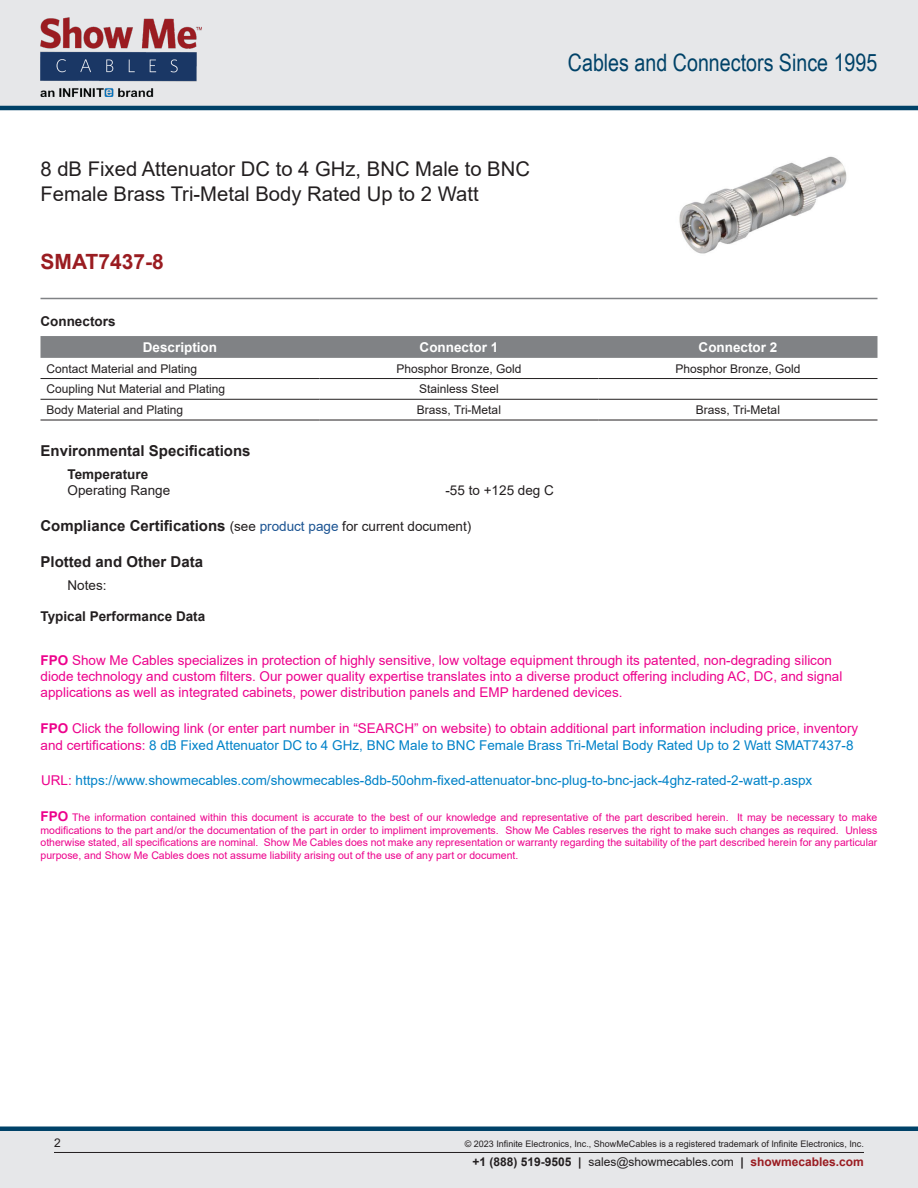
<style>
.page{position:relative;width:918px;height:1188px;background:#fff}
.page>*{position:absolute;margin:0;border:0;box-sizing:border-box;transform-origin:0 0}
.t1{font:24px "Arial Narrow";color:#004268}
.Branded_Part_No{font:700 21px "Arial";color:#9a1c21}
.Web_Description_Para{font:20.25px/24.3px "Arial";color:#231f20}
.Head1_for_Compliance{font:700 15px "Arial";color:#231f20}
.Head1{font:700 15px "Arial";color:#231f20}
.Web_Description_Para-2{font:13.5px/16.2px "Arial";color:#ed028c}
.Web_Description_Para-3{font:13.5px "Arial";color:#0082c8}
.Head2{font:700 13.5px "Arial";color:#231f20}
.Table_Header{font:700 13.5px "Arial";color:#fff}
.Specs_Para{font:13.5px "Arial";color:#231f20}
.Head2_after_Head1{font:700 13.5px "Arial";color:#231f20}
.Specs_Notes_Para{font:13.5px "Arial";color:#231f20}
.Table_Body_Left{font:12px "Arial";color:#231f20}
.Table_Body{font:12px "Arial";color:#231f20}
.t2{font:10.5px/12.6px "Arial";color:#ed028c;text-align:justify}
.Copyright_disclaimer{font:9px "Arial";color:#231f20}
.s1{font-weight:400;font-size:13.5px}
.s2{font-weight:400;font-size:13.5px;color:#1a5392}
.s3{font-weight:700}
.s4{color:#0082c8}
.s5{color:#ed028c}
.s6{font-weight:700;font-size:13.5px}
.s7{font-weight:700;color:#9a1c21}
</style>
<div class="page">
<div style="left:0;top:1131px;width:918px;height:57px;background:#e6e7e9"></div>
<div style="left:0;top:1126px;width:918px;height:5px;background:#004268"></div>
<div style="left:0;top:0;width:918px;height:108px;background:#e6e7e9"></div>
<hr style="left:0;top:106px;width:918px;height:4px;background:#004268">
<img style="left:40px;top:18px;width:162px;height:79px">
<hr style="left:54px;top:1152px;width:810px;height:1px;background:#231f20">
<hr style="left:40px;top:298px;width:838px;height:1px;background:#808285">
<img style="left:679px;top:156px;width:168px;height:98px">
<div style="left:40px;top:336px;width:838px;height:22px;background:#808285"></div>
<hr style="left:40px;top:378px;width:280px;height:1px;background:#231f20">
<hr style="left:320px;top:378px;width:278px;height:1px;background:#231f20">
<hr style="left:598px;top:378px;width:280px;height:1px;background:#231f20">
<hr style="left:40px;top:399px;width:280px;height:1px;background:#231f20">
<hr style="left:320px;top:399px;width:278px;height:1px;background:#231f20">
<hr style="left:598px;top:399px;width:280px;height:1px;background:#231f20">
<hr style="left:40px;top:420px;width:280px;height:1px;background:#231f20">
<hr style="left:320px;top:420px;width:278px;height:1px;background:#231f20">
<hr style="left:598px;top:420px;width:280px;height:1px;background:#231f20">
<h1 class="Web_Description_Para" style="left:40px;top:157px;width:491px">8 dB Fixed Attenuator DC to 4 GHz, BNC Male to BNC<br>Female Brass Tri-Metal Body Rated Up to 2 Watt</h1>
<p class="Branded_Part_No" style="left:40px;top:247px;width:125px">SMAT7437-8</p>
<p class="Head2" style="left:40px;top:312px;width:77px">Connectors</p>
<h1 class="t1" style="left:568px;top:45px;width:311px">Cables and Connectors Since 1995</h1>
<p class="Table_Header" style="left:143px;top:338px;width:76px">Description</p>
<p class="Table_Header" style="left:420px;top:338px;width:80px">Connector 1</p>
<p class="Table_Header" style="left:699px;top:338px;width:80px">Connector 2</p>
<p class="Table_Body_Left" style="left:46px;top:360px;width:152px">Contact Material and Plating</p>
<p class="Table_Body" style="left:397px;top:360px;width:126px">Phosphor Bronze, Gold</p>
<p class="Table_Body" style="left:676px;top:360px;width:126px">Phosphor Bronze, Gold</p>
<p class="Table_Body_Left" style="left:46px;top:381px;width:180px">Coupling Nut Material and Plating</p>
<p class="Table_Body" style="left:419px;top:381px;width:81px">Stainless Steel</p>
<p class="Table_Body_Left" style="left:46px;top:402px;width:138px">Body Material and Plating</p>
<p class="Table_Body" style="left:417px;top:402px;width:86px">Brass, Tri-Metal</p>
<p class="Table_Body" style="left:696px;top:402px;width:86px">Brass, Tri-Metal</p>
<p class="Head1" style="left:40px;top:440px;width:212px">Environmental Specifications</p>
<p class="Head2_after_Head1" style="left:68px;top:465px;width:82px">Temperature</p>
<p class="Specs_Para" style="left:68px;top:481px;width:104px">Operating Range</p>
<p class="Specs_Para" style="left:446px;top:481px;width:110px">-55 to +125 deg C</p>
<p class="Head1_for_Compliance" style="left:40px;top:515px;width:432px">Compliance Certifications <span class="s1">(see</span> <span class="s2">product page</span> <span class="s1">for current document)</span></p>
<p class="Head1_for_Compliance" style="left:40px;top:551px;width:164px">Plotted and Other Data</p>
<p class="Specs_Notes_Para" style="left:68px;top:576px;width:41px">Notes:</p>
<p class="Head2" style="left:40px;top:607px;width:166px">Typical Performance Data</p>
<h1 class="Web_Description_Para-2" style="left:40px;top:652px;width:803px"><span class="s3">FPO</span> Show Me Cables specializes in protection of highly sensitive, low voltage equipment through its patented, non-degrading silicon diode technology and custom filters. Our power quality expertise translates into a diverse product offering including AC, DC, and signal applications as well as integrated cabinets, power distribution panels and EMP hardened devices.</h1>
<h1 class="Web_Description_Para-2" style="left:40px;top:721px;width:819px"><span class="s3">FPO</span> Click the following link (or enter part number in “SEARCH” on website) to obtain additional part information including price, inventory and certifications: <span class="s4">8 dB Fixed Attenuator DC to 4 GHz, BNC Male to BNC Female Brass Tri-Metal Body Rated Up to 2 Watt SMAT7437-8</span></h1>
<h1 class="Web_Description_Para-3" style="left:41px;top:771px;width:773px"><span class="s5">URL:</span> https://www.showmecables.com/showmecables-8db-50ohm-fixed-attenuator-bnc-plug-to-bnc-jack-4ghz-rated-2-watt-p.aspx</h1>
<p class="t2" style="left:40px;top:811px;width:838px"><span class="s6">FPO</span> The information contained within this document is accurate to the best of our knowledge and representative of the part described herein. It may be necessary to make modifications to the part and/or the documentation of the part in order to impliment improvements. Show Me Cables reserves the right to make such changes as required. Unless otherwise stated, all specifications are nominal. Show Me Cables does not make any representation or warranty regarding the suitability of the part described herein for any particular purpose, and Show Me Cables does not assume liability arising out of the use of any part or document.</p>
<p class="Table_Body_Left" style="left:54px;top:1135px;width:8px">2</p>
<p class="Copyright_disclaimer" style="left:465px;top:1138px;width:401px">© 2023 Infinite Electronics, Inc., ShowMeCables is a registered trademark of Infinite Electronics, Inc.</p>
<p class="Table_Body_Left" style="left:473px;top:1153px;width:393px"><span class="s3">+1 (888) 519-9505 |</span> sales@showmecables.com <span class="s3">|</span> <span class="s7">showmecables.com</span></p>
</div>
